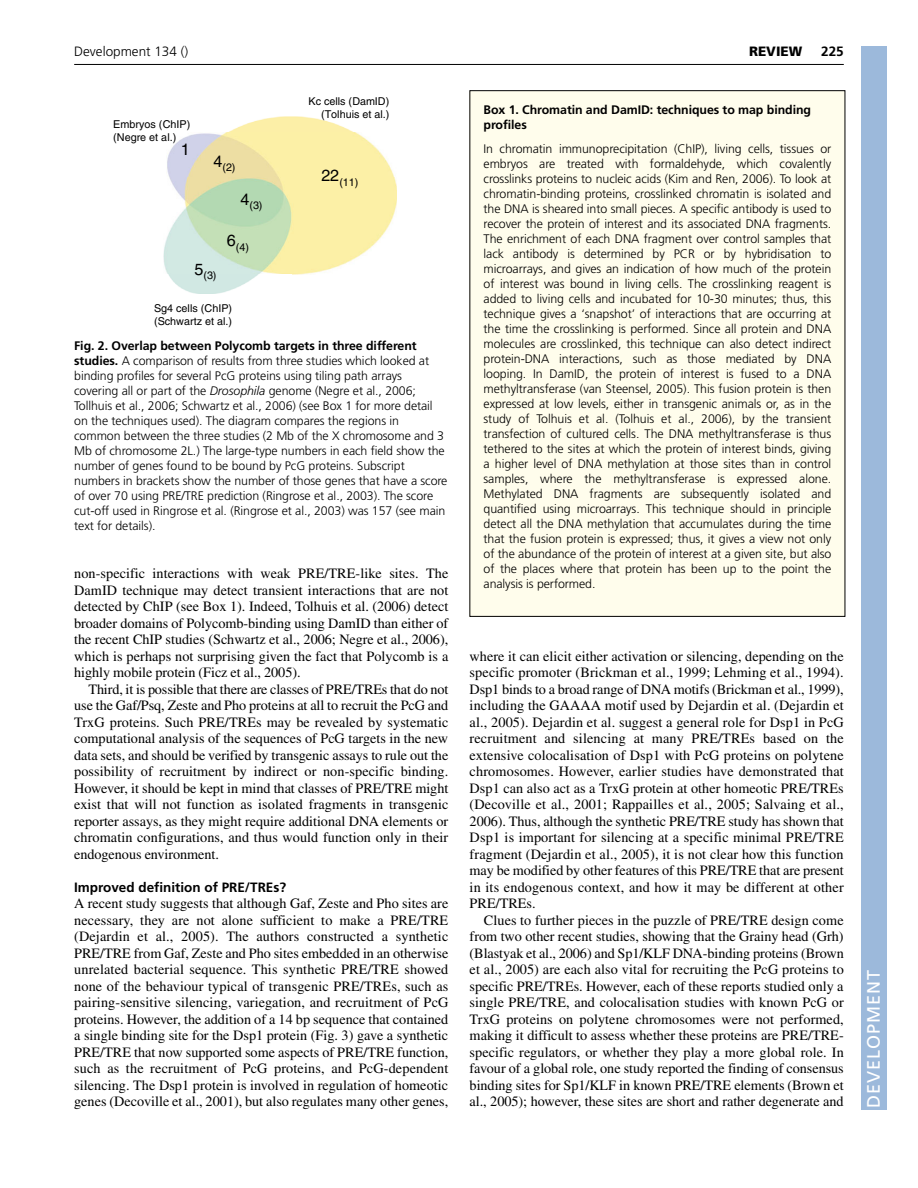
<style>
.page{position:relative;width:918px;height:1188px;background:#fff}
.page>*{position:absolute;margin:0;border:0;box-sizing:border-box;transform-origin:0 0}
.t1{font:18px "Frutiger LT Std";letter-spacing:.055em;color:#fff}
.t2{font:16.2px "Helvetica";color:#000}
.t3{font:14.25px/16.5px "Times";color:#000;text-align:justify}
.t4{font:700 13.5px "Frutiger LT Std";color:#000}
.t5{font:300 13.5px "Frutiger LT Std";color:#000}
.t6{font:900 13.5px "Frutiger LT Std";color:#000}
.t7{font:300 12.3px/15px "Frutiger LT Std";letter-spacing:-.005em;color:#000}
.t8{font:700 12.3px/15px "Frutiger LT Std";letter-spacing:-.005em;color:#000}
.t9{font:10.8px/12.9px "Helvetica";color:#000}
.s1{font-weight:700}
.s2{font-style:italic}
</style>
<div class="page">
<div style="left:861px;top:46px;width:25px;height:1064px;background:#9cb9db"></div>
<hr style="left:74px;top:64px;width:770px;height:1px;background:#000">
<img style="left:225px;top:117px;width:132px;height:16px">
<img style="left:167px;top:133px;width:228px;height:45px">
<img style="left:164px;top:178px;width:232px;height:96px">
<img style="left:168px;top:274px;width:91px;height:20px">
<div style="left:470px;top:91px;width:375px;height:525px;background:#fffdec"></div>
<p class="t5" style="left:74px;top:46px;width:116px">Development 134 ()</p>
<p class="t6" style="left:749px;top:46px;width:55px">REVIEW</p>
<p class="t4" style="left:821px;top:46px;width:24px">225</p>
<p class="t9" style="left:113px;top:119px;width:78px">Embryos (ChIP) (Negre et al.)</p>
<p class="t2" style="left:181px;top:143px;width:11px">1</p>
<p class="t9" style="left:214px;top:162px;width:24px"><sup>4</sup>(2)</p>
<p class="t9" style="left:241px;top:200px;width:24px"><sup>4</sup>(3)</p>
<p class="t9" style="left:227px;top:241px;width:24px"><sup>6</sup>(4)</p>
<p class="t9" style="left:195px;top:270px;width:24px"><sup>5</sup>(3)</p>
<p class="t9" style="left:154px;top:302px;width:80px">Sg4 cells (ChIP) (Schwartz et al.)</p>
<p class="t9" style="left:308px;top:95px;width:83px;text-align:right">Kc cells (DamID) (Tolhuis et al.)</p>
<p class="t9" style="left:322px;top:177px;width:38px"><sup>22</sup>(11)</p>
<p class="t7" style="left:74px;top:339px;width:375px"><span class="s1">Fig. 2. Overlap between Polycomb targets in three different studies.</span> A comparison of results from three studies which looked at binding profiles for several PcG proteins using tiling path arrays covering all or part of the <span class="s2">Drosophila</span> genome (Negre et al., 2006; Tollhuis et al., 2006; Schwartz et al., 2006) (see Box 1 for more detail on the techniques used). The diagram compares the regions in common between the three studies (2 Mb of the X chromosome and 3<br>Mb of chromosome 2L.) The large-type numbers in each field show the number of genes found to be bound by PcG proteins. Subscript numbers in brackets show the number of those genes that have a score of over 70 using PRE/TRE prediction (Ringrose et al., 2003). The score cut-off used in Ringrose et al. (Ringrose et al., 2003) was 157 (see main text for details).</p>
<p class="t3" style="left:74px;top:567px;width:376px">non-specific interactions with weak PRE/TRE-like sites. The DamID technique may detect transient interactions that are not detected by ChIP (see Box 1). Indeed, Tolhuis et al. (2006) detect broader domains of Polycomb-binding using DamID than either of the recent ChIP studies (Schwartz et al., 2006; Negre et al., 2006), which is perhaps not surprising given the fact that Polycomb is a highly mobile protein (Ficz et al., 2005).</p>
<p class="t3" style="left:74px;top:682px;width:376px;text-indent:14px">Third, it is possible that there are classes of PRE/TREs that do not use the Gaf/Psq, Zeste and Pho proteins at all to recruit the PcG and TrxG proteins. Such PRE/TREs may be revealed by systematic computational analysis of the sequences of PcG targets in the new data sets, and should be verified by transgenic assays to rule out the possibility of recruitment by indirect or non-specific binding.<br>However, it should be kept in mind that classes of PRE/TRE might exist that will not function as isolated fragments in transgenic reporter assays, as they might require additional DNA elements or chromatin configurations, and thus would function only in their endogenous environment.</p>
<p class="t4" style="left:74px;top:882px;width:213px">Improved definition of PRE/TREs?</p>
<p class="t3" style="left:74px;top:897px;width:376px">A recent study suggests that although Gaf, Zeste and Pho sites are necessary, they are not alone sufficient to make a PRE/TRE (Dejardin et al., 2005). The authors constructed a synthetic PRE/TRE from Gaf, Zeste and Pho sites embedded in an otherwise unrelated bacterial sequence. This synthetic PRE/TRE showed none of the behaviour typical of transgenic PRE/TREs, such as pairing-sensitive silencing, variegation, and recruitment of PcG proteins. However, the addition of a 14 bp sequence that contained a single binding site for the Dsp1 protein (Fig. 3) gave a synthetic PRE/TRE that now supported some aspects of PRE/TRE function, such as the recruitment of PcG proteins, and PcG-dependent silencing. The Dsp1 protein is involved in regulation of homeotic genes (Decoville et al., 2001), but also regulates many other genes,</p>
<p class="t8" style="left:484px;top:103px;width:329px">Box 1. Chromatin and DamID: techniques to map binding profiles</p>
<p class="t7" style="left:484px;top:142px;width:349px;text-align:justify">In chromatin immunoprecipitation (ChIP), living cells, tissues or embryos are treated with formaldehyde, which covalently crosslinks proteins to nucleic acids (Kim and Ren, 2006). To look at chromatin-binding proteins, crosslinked chromatin is isolated and the DNA is sheared into small pieces. A specific antibody is used to recover the protein of interest and its associated DNA fragments.<br>The enrichment of each DNA fragment over control samples that lack antibody is determined by PCR or by hybridisation to microarrays, and gives an indication of how much of the protein of interest was bound in living cells. The crosslinking reagent is added to living cells and incubated for 10-30 minutes; thus, this technique gives a ‘snapshot’ of interactions that are occurring at the time the crosslinking is performed. Since all protein and DNA molecules are crosslinked, this technique can also detect indirect protein-DNA interactions, such as those mediated by DNA looping. In DamID, the protein of interest is fused to a DNA methyltransferase (van Steensel, 2005). This fusion protein is then expressed at low levels, either in transgenic animals or, as in the study of Tolhuis et al. (Tolhuis et al., 2006), by the transient transfection of cultured cells. The DNA methyltransferase is thus tethered to the sites at which the protein of interest binds, giving a higher level of DNA methylation at those sites than in control samples, where the methyltransferase is expressed alone.<br>Methylated DNA fragments are subsequently isolated and quantified using microarrays. This technique should in principle detect all the DNA methylation that accumulates during the time that the fusion protein is expressed; thus, it gives a view not only of the abundance of the protein of interest at a given site, but also of the places where that protein has been up to the point the analysis is performed.</p>
<p class="t3" style="left:470px;top:649px;width:376px">where it can elicit either activation or silencing, depending on the specific promoter (Brickman et al., 1999; Lehming et al., 1994).<br>Dsp1 binds to a broad range of DNA motifs (Brickman et al., 1999), including the GAAAA motif used by Dejardin et al. (Dejardin et al., 2005). Dejardin et al. suggest a general role for Dsp1 in PcG recruitment and silencing at many PRE/TREs based on the extensive colocalisation of Dsp1 with PcG proteins on polytene chromosomes. However, earlier studies have demonstrated that Dsp1 can also act as a TrxG protein at other homeotic PRE/TREs (Decoville et al., 2001; Rappailles et al., 2005; Salvaing et al., 2006). Thus, although the synthetic PRE/TRE study has shown that Dsp1 is important for silencing at a specific minimal PRE/TRE fragment (Dejardin et al., 2005), it is not clear how this function may be modified by other features of this PRE/TRE that are present in its endogenous context, and how it may be different at other PRE/TREs.</p>
<p class="t3" style="left:470px;top:913px;width:376px;text-indent:14px">Clues to further pieces in the puzzle of PRE/TRE design come from two other recent studies, showing that the Grainy head (Grh) (Blastyak et al., 2006) and Sp1/KLF DNA-binding proteins (Brown et al., 2005) are each also vital for recruiting the PcG proteins to specific PRE/TREs. However, each of these reports studied only a single PRE/TRE, and colocalisation studies with known PcG or TrxG proteins on polytene chromosomes were not performed, making it difficult to assess whether these proteins are PRE/TRE&shy;specific regulators, or whether they play a more global role. In favour of a global role, one study reported the finding of consensus binding sites for Sp1/KLF in known PRE/TRE elements (Brown et al., 2005); however, these sites are short and rather degenerate and</p>
<p class="t1" style="left:863px;top:1108px;width:140px;rotate:-90deg">DEVELOPMENT</p>
</div>
